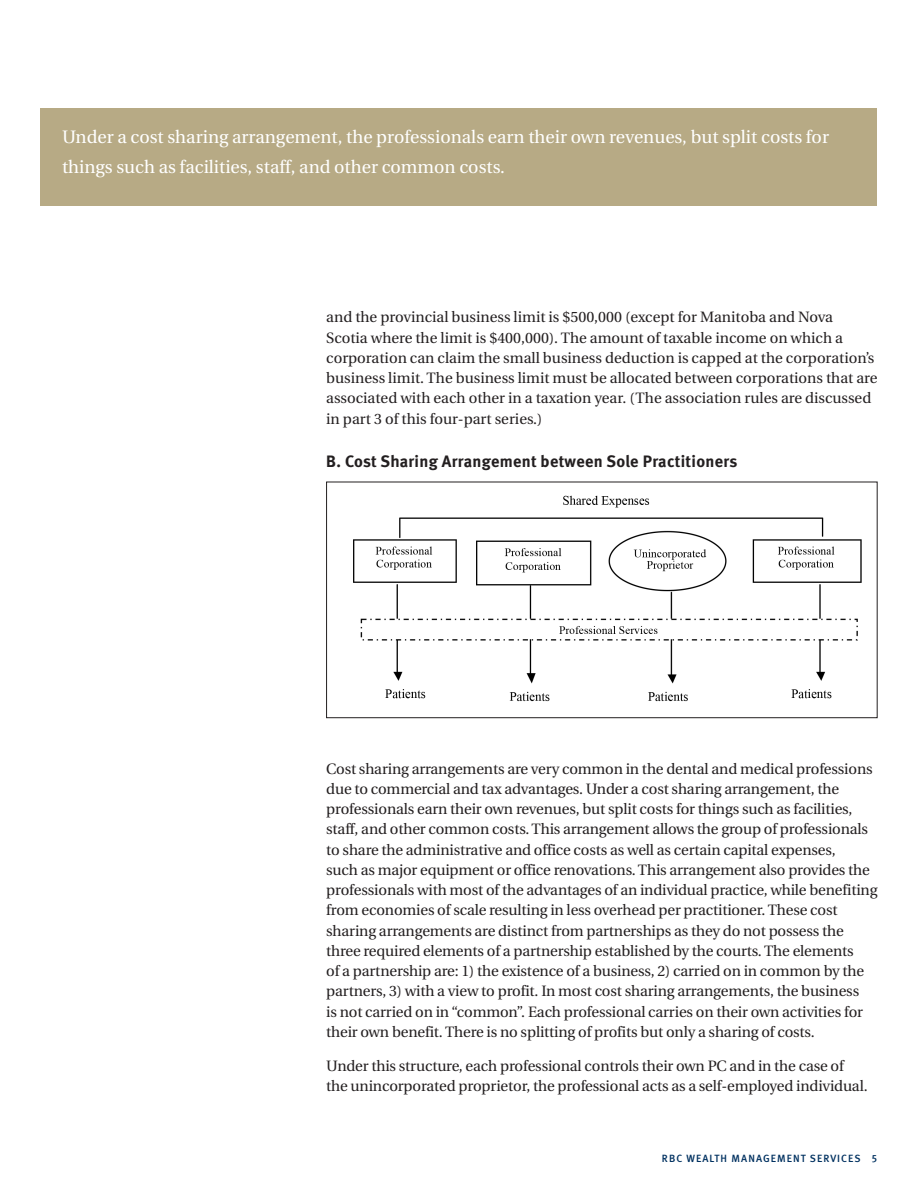
<style>
.page{position:relative;width:918px;height:1188px;background:#fff}
.page>*{position:absolute;margin:0;border:0;box-sizing:border-box;transform-origin:0 0}
.Callout_boxes_revers{font:18px/30px "Utopia";color:#fff}
.Subhead_2nd_Level{font:16.5px "Meta Bold LF";letter-spacing:.02em;color:#231f20}
.Body{font:15px/20.2px "Utopia";letter-spacing:-.01em;color:#231f20}
.t1{font:10.5px "Meta Medium LF";letter-spacing:.1em;color:#003160}
</style>
<div class="page">
<div style="left:40px;top:108px;width:838px;height:98px;background:#b7aa85"></div>
<img style="left:353px;top:495px;width:509px;height:207px">
<div style="left:326px;top:482px;width:551px;height:236px;border:1px solid #231f20"></div>
<p class="Callout_boxes_revers" style="left:62px;top:122px;width:768px">Under a cost sharing arrangement, the professionals earn their own revenues, but split costs for things such as facilities, staff, and other common costs.</p>
<p class="Body" style="left:326px;top:307px;width:553px">and the provincial business limit is $500,000 (except for Manitoba and Nova Scotia where the limit is $400,000). The amount of taxable income on which a corporation can claim the small business deduction is capped at the corporation’s business limit. The business limit must be allocated between corporations that are associated with each other in a taxation year. (The association rules are discussed in part 3 of this four-part series.)</p>
<p class="Subhead_2nd_Level" style="left:326px;top:451px;width:413px">B. Cost Sharing Arrangement between Sole Practitioners</p>
<p class="Body" style="left:326px;top:759px;width:553px">Cost sharing arrangements are very common in the dental and medical professions due to commercial and tax advantages. Under a cost sharing arrangement, the professionals earn their own revenues, but split costs for things such as facilities, staff, and other common costs. This arrangement allows the group of professionals to share the administrative and office costs as well as certain capital expenses,<br>such as major equipment or office renovations. This arrangement also provides the professionals with most of the advantages of an individual practice, while benefiting from economies of scale resulting in less overhead per practitioner. These cost sharing arrangements are distinct from partnerships as they do not possess the three required elements of a partnership established by the courts. The elements<br>of a partnership are: 1) the existence of a business, 2) carried on in common by the partners, 3) with a view to profit. In most cost sharing arrangements, the business<br>is not carried on in “common”. Each professional carries on their own activities for their own benefit. There is no splitting of profits but only a sharing of costs.</p>
<p class="Body" style="left:326px;top:1056px;width:543px">Under this structure, each professional controls their own PC and in the case of the unincorporated proprietor, the professional acts as a self-employed individual.</p>
<p class="t1" style="left:662px;top:1152px;width:217px">RBC WEALTH MANAGEMENT SERVICES 5</p>
</div>
